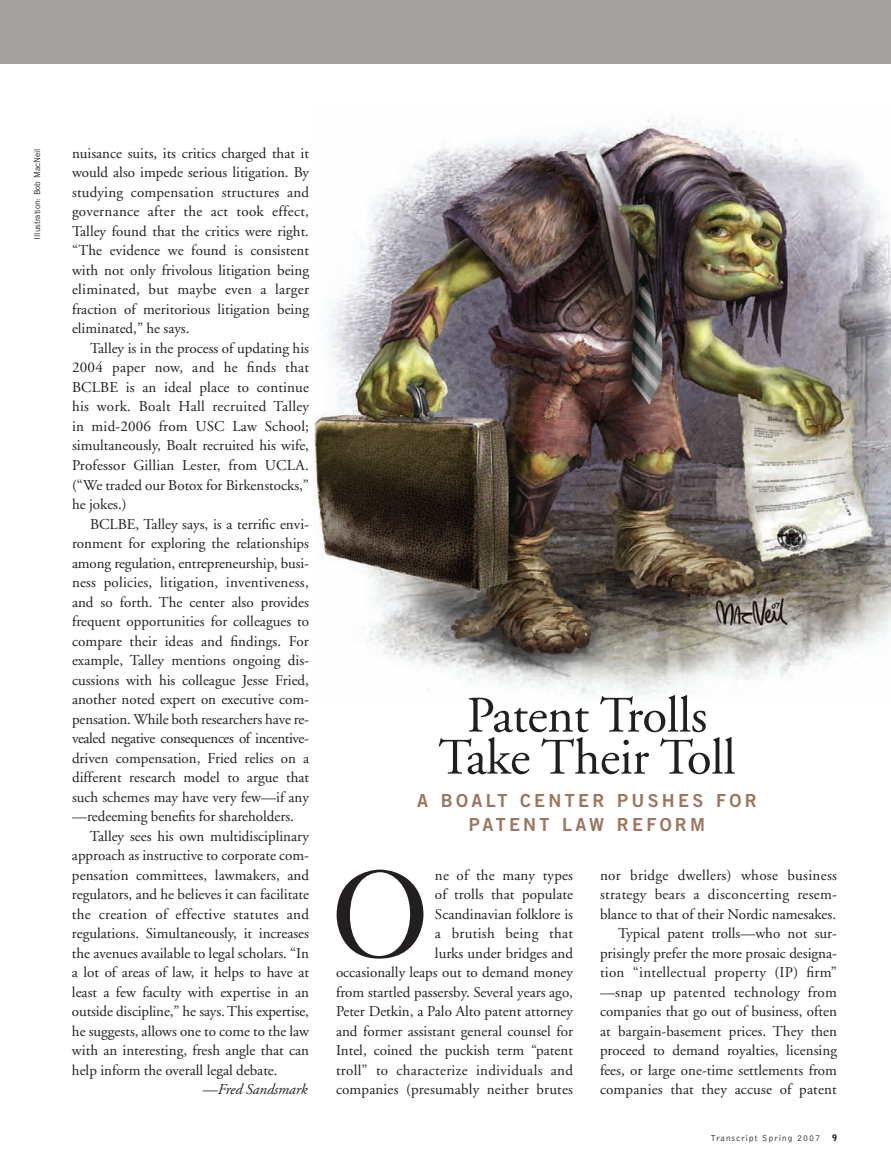
<style>
.page{position:relative;width:891px;height:1175px;background:#fff}
.page>*{position:absolute;margin:0;border:0;box-sizing:border-box;transform-origin:0 0}
.t1{font:124.8px "Caslon Five Forty";color:#231f20}
.t2{font:51px/42px "Adobe Garamond";letter-spacing:-.01em;color:#231f20;text-align:center}
.t3{font:18px/24px "Trade Gothic Bold Two";letter-spacing:.185em;color:#9b7762;text-align:center}
.t4{font:15px/19.5px "Adobe Garamond";color:#231f20;text-align:right}
.t5{font:15px "Adobe Garamond";letter-spacing:.02em;color:#231f20}
.t6{font:15px "Adobe Garamond";letter-spacing:-.025em;color:#231f20}
.t7{font:italic 15px "Adobe Garamond";color:#231f20}
.t8{font:9px "Bell Gothic BT";letter-spacing:.11em;color:#231f20}
.t9{font:900 9px "Bell Gothic BT";color:#231f20}
.t10{font:8.25px "Trade Gothic";color:#231f20}
</style>
<div class="page">
<img style="left:314px;top:117px;width:577px;height:578px">
<div style="left:0;top:0;width:891px;height:63px;background:#a4a1a1"></div>
<p class="t10" style="left:34px;top:239px;width:92px;rotate:-90deg">Illustration: Bob MacNeil</p>
<p class="t4" style="left:72px;top:145px;width:239px">nuisance suits, its critics charged that it</p>
<p class="t4" style="left:72px;top:164px;width:239px">would also impede serious litigation. By</p>
<p class="t4" style="left:72px;top:184px;width:239px">studying compensation structures and</p>
<p class="t5" style="left:72px;top:206px;width:239px">governance after the act took effect,</p>
<p class="t4" style="left:72px;top:223px;width:239px">Talley found that the critics were right.</p>
<p class="t4" style="left:72px;top:242px;width:239px">“The evidence we found is consistent</p>
<p class="t4" style="left:72px;top:262px;width:239px">with not only frivolous litigation being</p>
<p class="t5" style="left:72px;top:284px;width:239px">eliminated, but maybe even a larger</p>
<p class="t4" style="left:72px;top:301px;width:239px">fraction of meritorious litigation being</p>
<p class="t4" style="left:72px;top:320px;width:119px">eliminated,” he says.</p>
<p class="t4" style="left:90px;top:340px;width:221px">Talley is in the process of updating his</p>
<p class="t5" style="left:72px;top:362px;width:239px">2004 paper now, and he finds that</p>
<p class="t4" style="left:72px;top:379px;width:239px">BCLBE is an ideal place to continue</p>
<p class="t5" style="left:72px;top:401px;width:239px">his work. Boalt Hall recruited Talley</p>
<p class="t4" style="left:72px;top:418px;width:239px">in mid-2006 from USC Law School;</p>
<p class="t4" style="left:72px;top:437px;width:239px">simultaneously, Boalt recruited his wife,</p>
<p class="t4" style="left:72px;top:457px;width:238px">Professor Gillian Lester, from UCLA.</p>
<p class="t4" style="left:72px;top:476px;width:239px">(“We traded our Botox for Birkenstocks,”</p>
<p class="t4" style="left:72px;top:496px;width:56px">he jokes.)</p>
<p class="t4" style="left:90px;top:515px;width:221px">BCLBE, Talley says, is a terrific envi-</p>
<p class="t4" style="left:72px;top:535px;width:239px">ronment for exploring the relationships</p>
<p class="t4" style="left:72px;top:554px;width:239px">among regulation, entrepreneurship, busi-</p>
<p class="t4" style="left:72px;top:574px;width:238px">ness policies, litigation, inventiveness,</p>
<p class="t4" style="left:72px;top:593px;width:239px">and so forth. The center also provides</p>
<p class="t4" style="left:72px;top:613px;width:239px">frequent opportunities for colleagues to</p>
<p class="t4" style="left:72px;top:632px;width:238px">compare their ideas and findings. For</p>
<p class="t4" style="left:72px;top:652px;width:239px">example, Talley mentions ongoing dis-</p>
<p class="t4" style="left:72px;top:671px;width:239px">cussions with his colleague Jesse Fried,</p>
<p class="t4" style="left:72px;top:691px;width:239px">another noted expert on executive com-</p>
<p class="t4" style="left:72px;top:710px;width:239px">pensation. While both researchers have re-</p>
<p class="t6" style="left:72px;top:732px;width:239px">vealed negative consequences of incentive-</p>
<p class="t4" style="left:72px;top:749px;width:239px">driven compensation, Fried relies on a</p>
<p class="t4" style="left:72px;top:769px;width:239px">different research model to argue that</p>
<p class="t4" style="left:72px;top:788px;width:239px">such schemes may have very few—if any</p>
<p class="t4" style="left:72px;top:808px;width:224px">—redeeming benefits for shareholders.</p>
<p class="t4" style="left:90px;top:827px;width:221px">Talley sees his own multidisciplinary</p>
<p class="t4" style="left:72px;top:847px;width:239px">approach as instructive to corporate com-</p>
<p class="t4" style="left:72px;top:866px;width:239px">pensation committees, lawmakers, and</p>
<p class="t4" style="left:72px;top:886px;width:239px">regulators, and he believes it can facilitate</p>
<p class="t5" style="left:72px;top:908px;width:239px">the creation of effective statutes and</p>
<p class="t4" style="left:72px;top:925px;width:239px">regulations. Simultaneously, it increases</p>
<p class="t4" style="left:72px;top:944px;width:239px">the avenues available to legal scholars. “In</p>
<p class="t4" style="left:72px;top:964px;width:239px">a lot of areas of law, it helps to have at</p>
<p class="t4" style="left:72px;top:983px;width:239px">least a few faculty with expertise in an</p>
<p class="t4" style="left:72px;top:1003px;width:239px">outside discipline,” he says. This expertise,</p>
<p class="t4" style="left:72px;top:1022px;width:239px">he suggests, allows one to come to the law</p>
<p class="t4" style="left:72px;top:1042px;width:239px">with an interesting, fresh angle that can</p>
<p class="t4" style="left:72px;top:1061px;width:207px">help inform the overall legal debate.</p>
<p class="t7" style="left:203px;top:1083px;width:106px">—Fred Sandsmark</p>
<p class="t2" style="left:438px;top:699px;width:299px">Patent Trolls<br>Take Their Toll</p>
<p class="t3" style="left:417px;top:789px;width:341px">A BOALT CENTER PUSHES FOR<br>PATENT LAW REFORM</p>
<p class="t4" style="left:336px;top:866px;width:239px">ne of the many types<br>of trolls that populate<br>Scandinavian folklore is<br>a brutish being that<br>lurks under bridges and<br>occasionally leaps out to demand money from startled passersby. Several years ago, Peter Detkin, a Palo Alto patent attorney and former assistant general counsel for Intel, coined the puckish term “patent troll” to characterize individuals and companies (presumably neither brutes</p>
<p class="t4" style="left:600px;top:866px;width:239px">nor bridge dwellers) whose business strategy bears a disconcerting resem&shy;blance to that of their Nordic namesakes.<br>Typical patent trolls—who not sur&shy;prisingly prefer the more prosaic designa&shy;tion “intellectual property (IP) firm” —snap up patented technology from companies that go out of business, often at bargain-basement prices. They then proceed to demand royalties, licensing fees, or large one-time settlements from companies that they accuse of patent</p>
<p class="t1" style="left:332px;top:870px;width:99px">O</p>
<p class="t8" style="left:711px;top:1134px;width:111px">Transcript Spring 2007</p>
<p class="t9" style="left:832px;top:1134px;width:7px">9</p>
</div>
